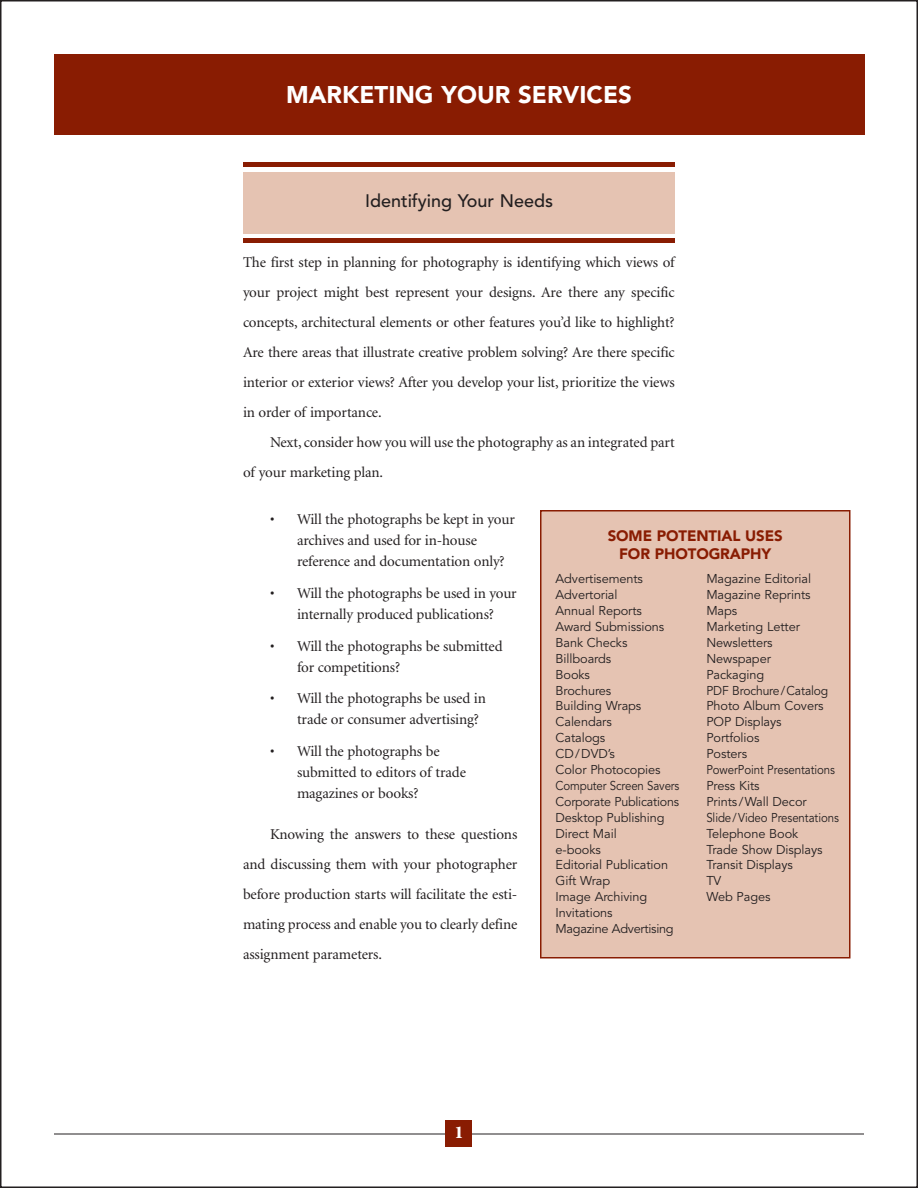
<style>
.page{position:relative;width:918px;height:1188px;background:#fff}
.page>*{position:absolute;margin:0;border:0;box-sizing:border-box;transform-origin:0 0}
.t1{font:900 24px "Avenir";color:#fff}
.t2{font:500 18px "Avenir";color:#231f20}
.t3{font:900 18px "Minion";color:#fff}
.t4{font:15px/30px "Minion";letter-spacing:-.01em;color:#231f20}
.t5{font:900 15px/18px "Avenir";letter-spacing:-.005em;color:#891c02;text-align:center}
.t6{font:12.75px/15.9px "Avenir";letter-spacing:-.005em;color:#231f20}
</style>
<div class="page">
<hr style="left:54px;top:1134px;width:810px;height:1px;background:#231f20">
<div style="left:446px;top:1120px;width:26px;height:27px;background:#891c02"></div>
<div style="left:243px;top:162px;width:432px;height:81px;background:#891c02"></div>
<div style="left:243px;top:167px;width:432px;height:71px;background:#fff"></div>
<div style="left:243px;top:172px;width:432px;height:61px;background:#e5c3b2"></div>
<div style="left:54px;top:54px;width:810px;height:81px;background:#891c02"></div>
<div style="left:541px;top:511px;width:309px;height:447px;background:#e5c3b2"></div>
<div style="left:540px;top:510px;width:310px;height:448px;border:2px solid #891c02"></div>
<h1 class="t1" style="left:286px;top:85px;width:347px">MARKETING YOUR SERVICES</h1>
<p class="t2" style="left:365px;top:194px;width:190px">Identifying Your Needs</p>
<p class="t4" style="left:243px;top:249px;width:433px;text-align:justify">The first step in planning for photography is identifying which views of your project might best represent your designs. Are there any specific concepts, architectural elements or other features you’d like to highlight?<br>Are there areas that illustrate creative problem solving? Are there specific interior or exterior views? After you develop your list, prioritize the views in order of importance.</p>
<p class="t4" style="left:243px;top:429px;width:433px;text-indent:27px">Next, consider how you will use the photography as an integrated part of your marketing plan.</p>
<p class="t4" style="left:297px;top:510px;width:220px;line-height:21px;text-indent:-27px">• Will the photographs be kept in your archives and used for in-house reference and documentation only?</p>
<p class="t4" style="left:270px;top:584px;width:248px;line-height:21px;text-align:center">• Will the photographs be used in your internally produced publications?</p>
<p class="t4" style="left:297px;top:636px;width:207px;line-height:21px;text-indent:-27px">• Will the photographs be submitted for competitions?</p>
<p class="t4" style="left:297px;top:689px;width:190px;line-height:21px;text-indent:-27px">• Will the photographs be used in trade or consumer advertising?</p>
<p class="t4" style="left:297px;top:742px;width:170px;line-height:21px;text-indent:-27px">• Will the photographs be submitted to editors of trade magazines or books?</p>
<p class="t4" style="left:243px;top:820px;width:276px;text-align:justify;text-indent:27px">Knowing the answers to these questions and discussing them with your photographer before production starts will facilitate the esti&shy;mating process and enable you to clearly define assignment parameters.</p>
<p class="t5" style="left:608px;top:528px;width:177px">SOME POTENTIAL USES<br>FOR PHOTOGRAPHY</p>
<p class="t6" style="left:556px;top:572px;width:125px">Advertisements<br>Advertorial<br>Annual Reports<br>Award Submissions<br>Bank Checks<br>Billboards<br>Books<br>Brochures<br>Building Wraps<br>Calendars<br>Catalogs<br>CD/DVD’s<br>Color Photocopies<br>Computer Screen Savers<br>Corporate Publications<br>Desktop Publishing<br>Direct Mail<br>e-books<br>Editorial Publication<br>Gift Wrap<br>Image Archiving<br>Invitations<br>Magazine Advertising</p>
<p class="t6" style="left:706px;top:572px;width:134px">Magazine Editorial<br>Magazine Reprints<br>Maps<br>Marketing Letter<br>Newsletters<br>Newspaper<br>Packaging<br>PDF Brochure/Catalog<br>Photo Album Covers<br>POP Displays<br>Portfolios<br>Posters<br>PowerPoint Presentations<br>Press Kits<br>Prints/Wall Decor<br>Slide/Video Presentations<br>Telephone Book<br>Trade Show Displays<br>Transit Displays<br>TV<br>Web Pages</p>
<p class="t3" style="left:454px;top:1125px;width:10px">1</p>
</div>
